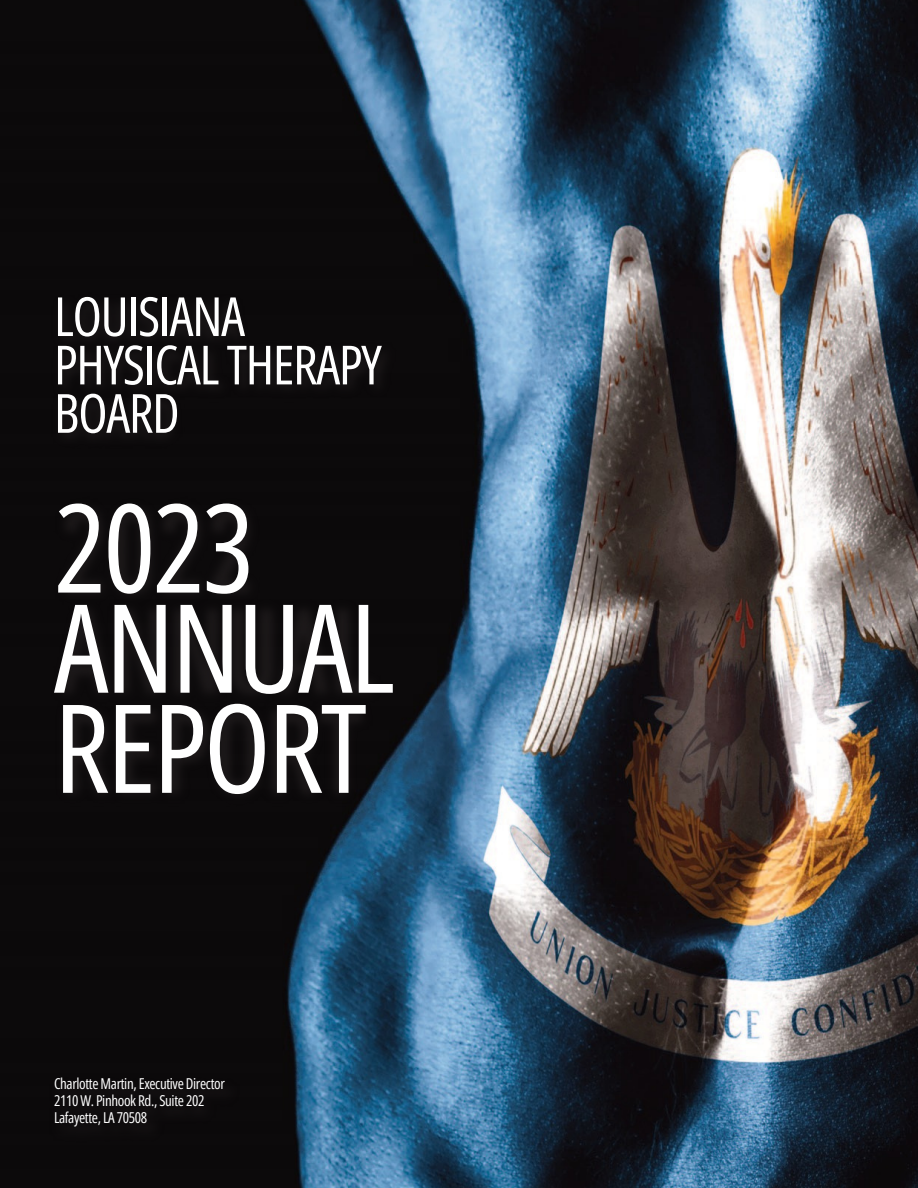
<style>
.page{position:relative;width:918px;height:1188px;background:#fff}
.page>*{position:absolute;margin:0;border:0;box-sizing:border-box;transform-origin:0 0}
.t1{font:123px/100.2px "Open Sans Condensed";letter-spacing:-.025em;color:#fff}
.t2{font:54px/48.3px "Open Sans Condensed";letter-spacing:-.025em;color:#fff}
.t3{font:15px/16.8px "Open Sans Condensed";letter-spacing:-.025em;color:#fff}
</style>
<div class="page">
<img style="left:0;top:0;width:918px;height:1188px">
<img style="left:42px;top:283px;width:477px;height:904px">
<h2 class="t2" style="left:54px;top:291px;width:329px">LOUISIANA<br>PHYSICAL THERAPY<br>BOARD</h2>
<h1 class="t1" style="left:54px;top:495px;width:342px">2023<br>ANNUAL<br>REPORT</h1>
<p class="t3" style="left:54px;top:1075px;width:172px">Charlotte Martin, Executive Director<br>2110 W. Pinhook Rd., Suite 202<br>Lafayette, LA 70508</p>
</div>
